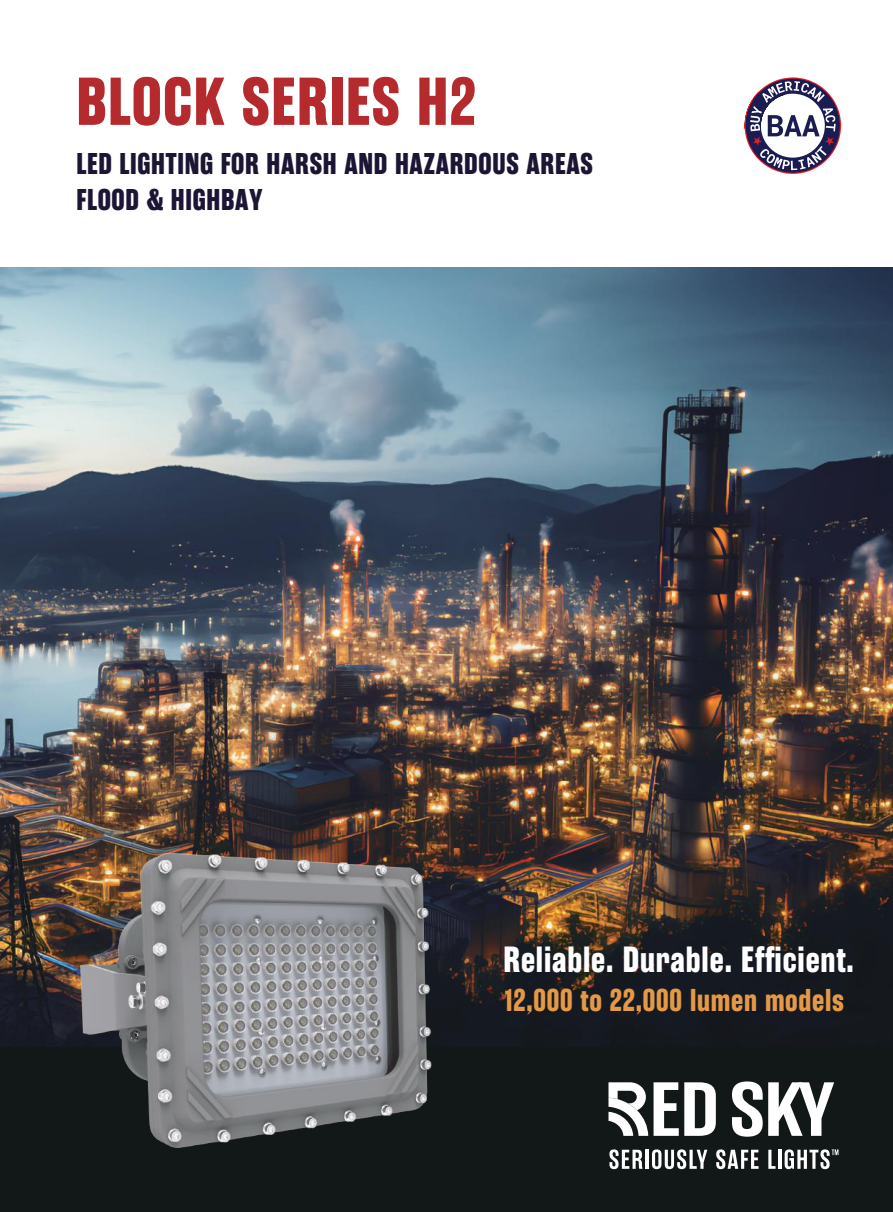
<style>
.page{position:relative;width:893px;height:1212px;background:#fff}
.page>*{position:absolute;margin:0;border:0;box-sizing:border-box;transform-origin:0 0}
.t1{font:700 67.5px "Rama Gothic E";letter-spacing:.025em;color:#b42a2d}
.t2{font:700 36.3px "Rama Gothic E";letter-spacing:.025em;color:#fff}
.t3{font:700 31.5px "Rama Gothic E";letter-spacing:.025em;color:#e59946}
.t4{font:700 30px/36px "Rama Gothic E";letter-spacing:.025em;color:#1c1534}
</style>
<div class="page">
<div style="left:0;top:844px;width:893px;height:368px;background:#121717"></div>
<img style="left:0;top:267px;width:893px;height:779px">
<svg style="left:609px;top:1149px;width:34px;height:20px"></svg>
<hr style="left:645px;top:1150px;width:4px;height:19px;background:#fff">
<svg style="left:652px;top:1149px;width:55px;height:20px"></svg>
<svg style="left:716px;top:1149px;width:42px;height:20px"></svg>
<svg style="left:768px;top:1150px;width:7px;height:19px"></svg>
<hr style="left:778px;top:1150px;width:3px;height:19px;background:#fff">
<svg style="left:785px;top:1149px;width:53px;height:20px"></svg>
<svg style="left:732px;top:1081px;width:102px;height:56px"></svg>
<svg style="left:608px;top:1082px;width:108px;height:54px"></svg>
<img style="left:54px;top:839px;width:400px;height:309px">
<svg style="left:745px;top:77px;width:96px;height:97px"></svg>
<h1 class="t1" style="left:77px;top:63px;width:401px">BLOCK SERIES H2</h1>
<p class="t4" style="left:77px;top:146px;width:518px">LED LIGHTING FOR HARSH AND HAZARDOUS AREAS<br>FLOOD &amp; HIGHBAY</p>
<p class="t2" style="left:503px;top:939px;width:352px">Reliable. Durable. Efficient.</p>
<p class="t3" style="left:505px;top:982px;width:341px">12,000 to 22,000 lumen models</p>
</div>
